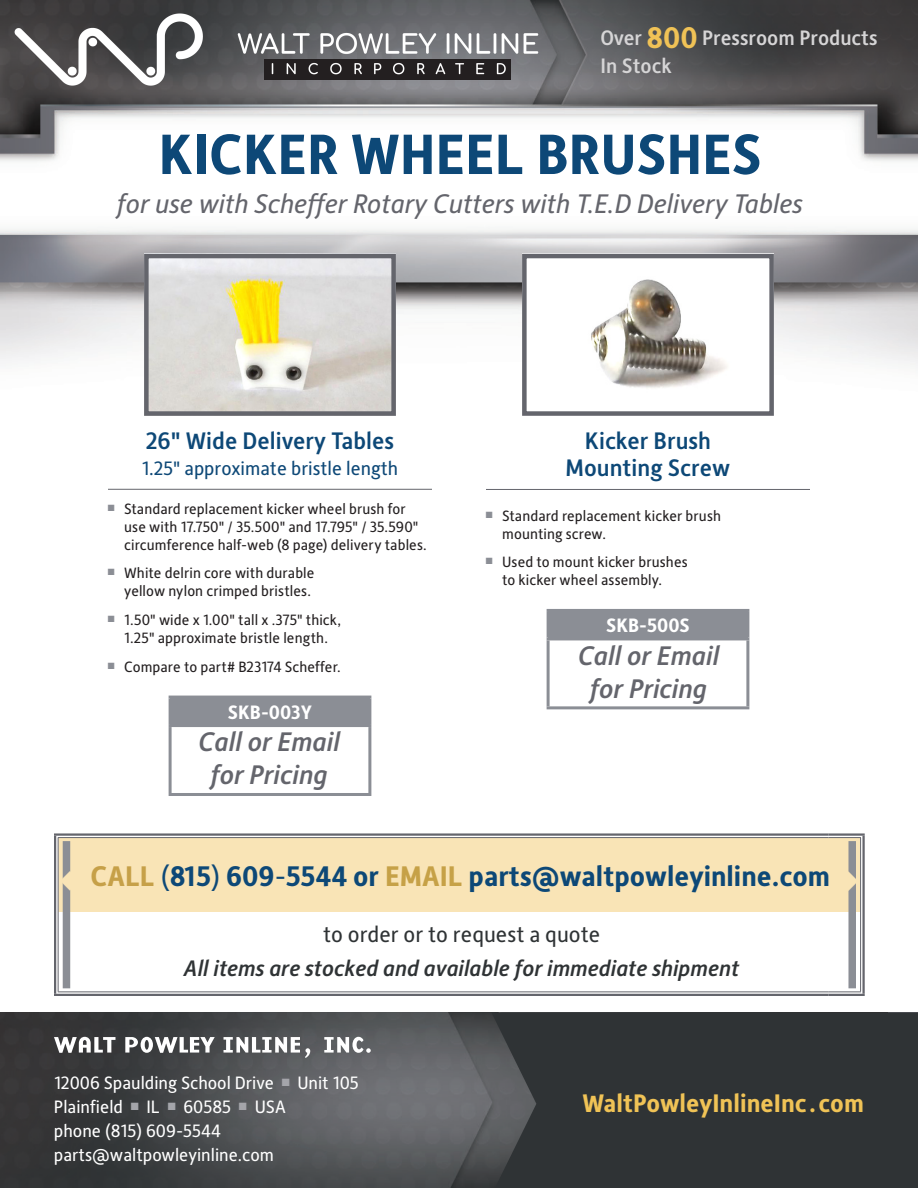
<style>
.page{position:relative;width:918px;height:1188px;background:#fff}
.page>*{position:absolute;margin:0;border:0;box-sizing:border-box;transform-origin:0 0}
.t1{font:700 57px "Alber New";color:#0d4877}
.t2{font:700 28.5px "Alber New";color:#0d4877}
.t3{font:italic 27px "Alber New";color:#64656c}
.t4{font:italic 500 27px/32.4px "Alber New";color:#64656c;text-align:center}
.t5{font:700 25.5px "Alber New";color:#f0c356}
.t6{font:500 24px/27px "Alber New";color:#0d4877;text-align:center}
.t7{font:italic 500 22.5px "Alber New";color:#2f3335}
.t8{font:22.5px "Alber New";color:#2f3335}
.t9{font:500 21px/28px "Alber New";color:#d6d5d6}
.t10{font:19.5px "Alber New";color:#0d4877}
.t11{font:700 19.5px "Alber New";color:#fff}
.t12{font:18px/24px "Alber New";color:#fff}
.t13{font:15px/18px "Alber New";letter-spacing:.005em;color:#231f20}
.s1{font-weight:700;font-size:30px;color:#f0c256}
.s2{color:#c6a048}
.s3{font-weight:400}
.s4{color:#c6a147}
</style>
<div class="page">
<img style="left:0;top:0;width:918px;height:366px">
<hr style="left:108px;top:489px;width:324px;height:1px;background:#64656c">
<img style="left:149px;top:259px;width:242px;height:152px">
<div style="left:144px;top:254px;width:252px;height:162px;border:4px solid #64656c"></div>
<div style="left:170px;top:697px;width:200px;height:29px;background:#8b8e95"></div>
<hr style="left:169px;top:696px;width:202px;height:3px;background:#8b8e95">
<hr style="left:169px;top:699px;width:3px;height:25px;background:#8b8e95">
<hr style="left:368px;top:699px;width:3px;height:25px;background:#8b8e95">
<hr style="left:169px;top:724px;width:202px;height:3px;background:#8b8e95">
<hr style="left:169px;top:727px;width:3px;height:66px;background:#8b8e95">
<hr style="left:368px;top:727px;width:3px;height:66px;background:#8b8e95">
<hr style="left:169px;top:793px;width:202px;height:3px;background:#8b8e95">
<hr style="left:486px;top:489px;width:324px;height:1px;background:#64656c">
<img style="left:527px;top:259px;width:242px;height:129px">
<div style="left:522px;top:254px;width:252px;height:162px;border:4px solid #64656c"></div>
<div style="left:548px;top:610px;width:200px;height:29px;background:#8b8e95"></div>
<hr style="left:547px;top:609px;width:202px;height:3px;background:#8b8e95">
<hr style="left:547px;top:612px;width:3px;height:25px;background:#8b8e95">
<hr style="left:746px;top:612px;width:3px;height:25px;background:#8b8e95">
<hr style="left:547px;top:637px;width:202px;height:3px;background:#8b8e95">
<hr style="left:547px;top:640px;width:3px;height:66px;background:#8b8e95">
<hr style="left:746px;top:640px;width:3px;height:66px;background:#8b8e95">
<hr style="left:547px;top:706px;width:202px;height:3px;background:#8b8e95">
<img style="left:0;top:1012px;width:491px;height:176px">
<div style="left:491px;top:1012px;width:427px;height:176px;background:#2f3335"></div>
<svg style="left:54px;top:1037px;width:317px;height:21px"></svg>
<div style="left:59px;top:838px;width:802px;height:74px;background:#f9e4b6"></div>
<div style="left:860px;top:838px;width:5px;height:154px;background:#f0f0f1"></div>
<hr style="left:829px;top:992px;width:36px;height:4px;background:#d8d8da">
<svg style="left:56px;top:838px;width:2px;height:154px"></svg>
<hr style="left:54px;top:992px;width:36px;height:4px;background:#d8d8da">
<hr style="left:90px;top:992px;width:739px;height:4px;background:#d8d8da">
<hr style="left:829px;top:833px;width:36px;height:3px;background:#64656c">
<hr style="left:829px;top:837px;width:32px;height:1px;background:#64656c">
<hr style="left:860px;top:838px;width:1px;height:154px;background:#64656c">
<hr style="left:862px;top:836px;width:3px;height:158px;background:#64656c">
<hr style="left:829px;top:992px;width:32px;height:1px;background:#64656c">
<hr style="left:829px;top:994px;width:36px;height:2px;background:#64656c">
<hr style="left:90px;top:833px;width:739px;height:3px;background:#64656c">
<hr style="left:90px;top:837px;width:739px;height:1px;background:#64656c">
<hr style="left:54px;top:833px;width:36px;height:3px;background:#64656c">
<hr style="left:58px;top:837px;width:32px;height:1px;background:#64656c">
<hr style="left:54px;top:836px;width:2px;height:158px;background:#64656c">
<hr style="left:58px;top:838px;width:1px;height:154px;background:#64656c">
<hr style="left:58px;top:992px;width:32px;height:1px;background:#64656c">
<hr style="left:54px;top:994px;width:36px;height:2px;background:#64656c">
<hr style="left:90px;top:992px;width:739px;height:1px;background:#64656c">
<hr style="left:90px;top:994px;width:739px;height:2px;background:#64656c">
<div style="left:63px;top:841px;width:7px;height:147px;background:#8b8e95"></div>
<div style="left:848px;top:841px;width:8px;height:147px;background:#8b8e95"></div>
<img style="left:0;top:5px;width:561px;height:90px">
<svg style="left:62px;top:871px;width:9px;height:20px"></svg>
<svg style="left:848px;top:871px;width:1px;height:20px"></svg>
<h3 class="t9" style="left:601px;top:23px;width:279px">Over <span class="s1">800</span> Pressroom Products<br>In Stock</h3>
<h1 class="t1" style="left:159px;top:117px;width:605px">KICKER WHEEL BRUSHES</h1>
<h3 class="t3" style="left:117px;top:186px;width:687px">for use with Scheffer Rotary Cutters with T.E.D Delivery Tables</h3>
<h3 class="t6" style="left:146px;top:426px;width:250px">26" Wide Delivery Tables</h3>
<h3 class="t10" style="left:142px;top:456px;width:258px">1.25" approximate bristle length</h3>
<p class="t13" style="left:124px;top:499px;width:304px;text-indent:-16px"><sup>■</sup> Standard replacement kicker wheel brush for use with 17.750" / 35.500" and 17.795" / 35.590" circumference half-web (8 page) delivery tables.</p>
<p class="t13" style="left:108px;top:564px;width:208px;text-align:right"><sup>■</sup> White delrin core with durable yellow nylon crimped bristles.</p>
<p class="t13" style="left:108px;top:610px;width:234px;text-align:center"><sup>■</sup> 1.50" wide x 1.00" tall x .375" thick,<br>1.25" approximate bristle length.</p>
<p class="t13" style="left:108px;top:657px;width:234px"><sup>■</sup> Compare to part# B23174 Scheffer.</p>
<h3 class="t11" style="left:228px;top:699px;width:86px">SKB-003Y</h3>
<h3 class="t4" style="left:199px;top:724px;width:143px">Call or Email for Pricing</h3>
<h3 class="t6" style="left:566px;top:426px;width:166px">Kicker Brush<br>Mounting Screw</h3>
<p class="t13" style="left:502px;top:506px;width:220px;text-indent:-16px"><sup>■</sup> Standard replacement kicker brush mounting screw.</p>
<p class="t13" style="left:502px;top:553px;width:187px;text-indent:-16px"><sup>■</sup> Used to mount kicker brushes to kicker wheel assembly.</p>
<h3 class="t11" style="left:606px;top:613px;width:85px">SKB-500S</h3>
<h3 class="t4" style="left:578px;top:639px;width:143px">Call or Email for Pricing</h3>
<h2 class="t2" style="left:91px;top:858px;width:741px"><span class="s2">CALL</span> <span class="s3">(</span>815<span class="s3">)</span> 609<span class="s3">-</span>5544 or <span class="s4">EMAIL</span> parts@waltpowleyinline.com</h2>
<h3 class="t8" style="left:323px;top:920px;width:279px">to order or to request a quote</h3>
<h3 class="t7" style="left:184px;top:953px;width:557px">All items are stocked and available for immediate shipment</h3>
<p class="t12" style="left:54px;top:1070px;width:306px">12006 Spaulding School Drive <sup>■</sup> Unit 105<br>Plainfield <sup>■</sup> IL <sup>■</sup> 60585 <sup>■</sup> USA<br>phone (815) 609-5544 parts@waltpowleyinline.com</p>
<h3 class="t5" style="left:583px;top:1087px;width:283px">WaltPowleyInlineInc.com</h3>
</div>
